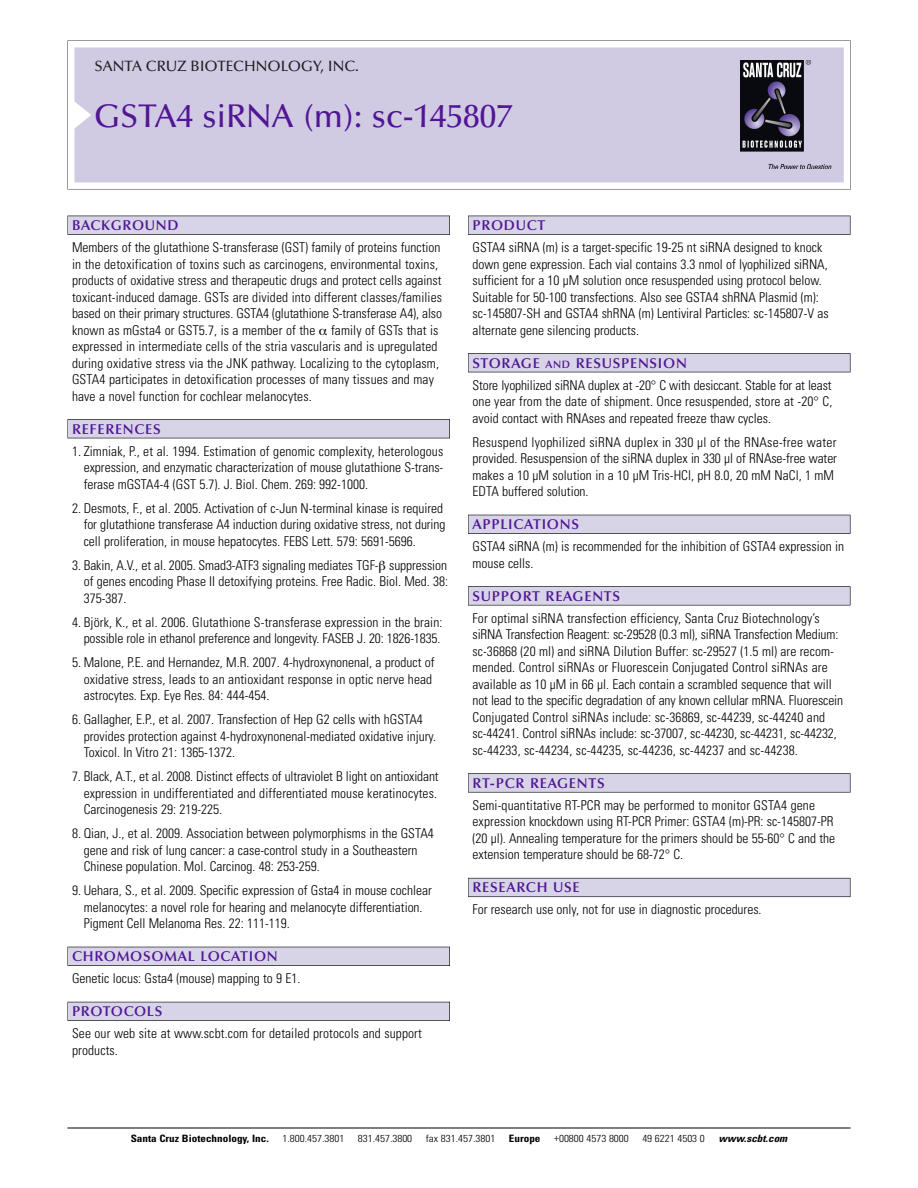
<style>
.page{position:relative;width:918px;height:1188px;background:#fff}
.page>*{position:absolute;margin:0;border:0;box-sizing:border-box;transform-origin:0 0}
.t1{font:500 33px "Optima";color:#511695}
.t2{font:500 15px "Optima";color:#231f20}
.t3{font:600 14.25px "Optima";letter-spacing:.05em;color:#511695}
.t4{font:300 condensed 13.5px/16.5px "Univers";color:#000}
.t5{font:300 condensed 10.2px "Univers";color:#000;scale:1.1 1}
.t6{font:700 condensed 10.2px "Univers";color:#000;scale:1.1 1}
.t7{font:italic 700 condensed 10.2px "Univers";color:#000;scale:1.1 1}
.s1{font-size:10.65px}
</style>
<div class="page">
<svg style="left:74px;top:41px;width:777px;height:148px"></svg>
<div style="left:74px;top:47px;width:770px;height:135px;background:#d1cae3"></div>
<img style="left:741px;top:60px;width:90px;height:108px">
<div style="left:68px;top:216px;width:382px;height:19px;background:#535256"></div>
<div style="left:68px;top:216px;width:381px;height:18px;background:#d7d4e8"></div>
<div style="left:68px;top:419px;width:382px;height:19px;background:#515155"></div>
<div style="left:68px;top:420px;width:381px;height:18px;background:#d7d4e8"></div>
<div style="left:68px;top:947px;width:382px;height:19px;background:#515057"></div>
<div style="left:68px;top:947px;width:381px;height:18px;background:#d7d4e8"></div>
<div style="left:68px;top:1002px;width:382px;height:19px;background:#535259"></div>
<div style="left:68px;top:1002px;width:381px;height:18px;background:#d7d4e8"></div>
<div style="left:468px;top:216px;width:382px;height:19px;background:#535256"></div>
<div style="left:468px;top:216px;width:382px;height:18px;background:#d7d4e8"></div>
<div style="left:468px;top:353px;width:382px;height:19px;background:#515155"></div>
<div style="left:468px;top:354px;width:382px;height:18px;background:#d7d4e8"></div>
<div style="left:468px;top:515px;width:382px;height:19px;background:#515057"></div>
<div style="left:468px;top:515px;width:382px;height:18px;background:#d7d4e8"></div>
<div style="left:468px;top:586px;width:382px;height:19px;background:#575659"></div>
<div style="left:468px;top:587px;width:382px;height:18px;background:#d7d4e8"></div>
<svg style="left:468px;top:773px;width:382px;height:20px"></svg>
<div style="left:468px;top:774px;width:382px;height:18px;background:#d7d4e8"></div>
<div style="left:468px;top:878px;width:382px;height:19px;background:#64626c"></div>
<div style="left:468px;top:878px;width:382px;height:18px;background:#d7d4e8"></div>
<hr style="left:68px;top:1128px;width:782px;height:1px;background:#000">
<p class="t2" style="left:94px;top:60px;width:266px">SANTA CRUZ BIOTECHNOLOGY, INC.</p>
<p class="t1" style="left:94px;top:102px;width:420px">GSTA4 siRNA (m): sc-145807</p>
<p class="t3" style="left:72px;top:219px;width:108px">BACKGROUND</p>
<p class="t4" style="left:72px;top:240px;width:372px">Members of the glutathione S-transferase (GST) family of proteins function in the detoxification of toxins such as carcinogens, environmental toxins, products of oxidative stress and therapeutic drugs and protect cells against toxicant-induced damage. GSTs are divided into different classes/families based on their primary structures. GSTA4 (glutathione S-transferase A4), also known as mGsta4 or GST5.7, is a member of the family of GSTs that is expressed in intermediate cells of the stria vascularis and is upregulated during oxidative stress via the JNK pathway. Localizing to the cytoplasm, GSTA4 participates in detoxification processes of many tissues and may have a novel function for cochlear melanocytes.</p>
<p class="t3" style="left:72px;top:423px;width:90px">REFERENCES</p>
<p class="t4" style="left:84px;top:444px;width:361px;text-align:justify;text-indent:-12px">1. Zimniak, P., et al. 1994. Estimation of genomic complexity, heterologous expression, and enzymatic characterization of mouse glutathione S-trans&shy;ferase mGSTA4-4 (GST 5.7). J. Biol. Chem. 269: 992-1000.</p>
<p class="t4" style="left:84px;top:501px;width:363px;text-indent:-12px">2. Desmots, F., et al. 2005. Activation of c-Jun N-terminal kinase is required for glutathione transferase A4 induction during oxidative stress, not during cell proliferation, in mouse hepatocytes. FEBS Lett. 579: 5691-5696.</p>
<p class="t4" style="left:84px;top:558px;width:366px;text-align:justify;text-indent:-12px">3. Bakin, A.V., et al. 2005. Smad3-ATF3 signaling mediates TGF- suppression of genes encoding Phase II detoxifying proteins. Free Radic. Biol. Med. 38:<br>375-387.</p>
<p class="t4" style="left:72px;top:615px;width:372px;text-align:right">4. Björk, K., et al. 2006. Glutathione S-transferase expression in the brain: possible role in ethanol preference and longevity. FASEB J. 20: 1826-1835.</p>
<p class="t4" style="left:84px;top:655px;width:352px;text-indent:-12px">5. Malone, P.E. and Hernandez, M.R. 2007. 4-hydroxynonenal, a product of oxidative stress, leads to an antioxidant response in optic nerve head astrocytes. Exp. Eye Res. 84: 444-454.</p>
<p class="t4" style="left:84px;top:712px;width:354px;text-indent:-12px">6. Gallagher, E.P., et al. 2007. Transfection of Hep G2 cells with hGSTA4 provides protection against 4-hydroxynonenal-mediated oxidative injury.<br>Toxicol. In Vitro 21: 1365-1372.</p>
<p class="t4" style="left:84px;top:769px;width:356px;text-align:justify;text-indent:-12px">7. Black, A.T., et al. 2008. Distinct effects of ultraviolet B light on antioxidant expression in undifferentiated and differentiated mouse keratinocytes.<br>Carcinogenesis 29: 219-225.</p>
<p class="t4" style="left:84px;top:826px;width:352px;text-indent:-12px">8. Qian, J., et al. 2009. Association between polymorphisms in the GSTA4 gene and risk of lung cancer: a case-control study in a Southeastern<br>Chinese population. Mol. Carcinog. 48: 253-259.</p>
<p class="t4" style="left:84px;top:883px;width:350px;text-indent:-12px">9. Uehara, S., et al. 2009. Specific expression of Gsta4 in mouse cochlear melanocytes: a novel role for hearing and melanocyte differentiation.<br>Pigment Cell Melanoma Res. 22: 111-119.</p>
<p class="t3" style="left:72px;top:950px;width:207px">CHROMOSOMAL LOCATION</p>
<p class="t4" style="left:72px;top:972px;width:230px">Genetic locus: Gsta4 (mouse) mapping to 9 E1.</p>
<p class="t3" style="left:72px;top:1005px;width:92px">PROTOCOLS</p>
<p class="t4" style="left:72px;top:1027px;width:351px">See our web site at www.scbt.com for detailed protocols and support products.</p>
<p class="t3" style="left:473px;top:219px;width:74px">PRODUCT</p>
<p class="t4" style="left:473px;top:240px;width:358px">GSTA4 siRNA (m) is a target-specific 19-25 nt siRNA designed to knock down gene expression. Each vial contains 3.3 nmol of lyophilized siRNA, sufficient for a 10 µM solution once resuspended using protocol below.<br>Suitable for 50-100 transfections. Also see GSTA4 shRNA Plasmid (m): sc-145807-SH and GSTA4 shRNA (m) Lentiviral Particles: sc-145807-V as alternate gene silencing products.</p>
<p class="t3" style="left:473px;top:357px;width:216px">STORAGE <span class="s1">AND</span> RESUSPENSION</p>
<p class="t4" style="left:473px;top:378px;width:361px;text-align:justify">Store lyophilized siRNA duplex at -20° C with desiccant. Stable for at least one year from the date of shipment. Once resuspended, store at -20° C, avoid contact with RNAses and repeated freeze thaw cycles.</p>
<p class="t4" style="left:473px;top:435px;width:366px">Resuspend lyophilized siRNA duplex in 330 µl of the RNAse-free water provided. Resuspension of the siRNA duplex in 330 µl of RNAse-free water makes a 10 µM solution in a 10 µM Tris-HCl, pH 8.0, 20 mM NaCl, 1 mM EDTA buffered solution.</p>
<p class="t3" style="left:473px;top:518px;width:108px">APPLICATIONS</p>
<p class="t4" style="left:473px;top:540px;width:373px">GSTA4 siRNA (m) is recommended for the inhibition of GSTA4 expression in mouse cells.</p>
<p class="t3" style="left:473px;top:590px;width:149px">SUPPORT REAGENTS</p>
<p class="t4" style="left:473px;top:611px;width:372px">For optimal siRNA transfection efficiency, Santa Cruz Biotechnology’s siRNA Transfection Reagent: sc-29528 (0.3 ml), siRNA Transfection Medium: sc-36868 (20 ml) and siRNA Dilution Buffer: sc-29527 (1.5 ml) are recom&shy;mended. Control siRNAs or Fluorescein Conjugated Control siRNAs are available as 10 µM in 66 µl. Each contain a scrambled sequence that will not lead to the specific degradation of any known cellular mRNA. Fluorescein Conjugated Control siRNAs include: sc-36869, sc-44239, sc-44240 and sc-44241. Control siRNAs include: sc-37007, sc-44230, sc-44231, sc-44232, sc-44233, sc-44234, sc-44235, sc-44236, sc-44237 and sc-44238.</p>
<p class="t3" style="left:473px;top:777px;width:134px">RT-PCR REAGENTS</p>
<p class="t4" style="left:473px;top:798px;width:364px">Semi-quantitative RT-PCR may be performed to monitor GSTA4 gene expression knockdown using RT-PCR Primer: GSTA4 (m)-PR: sc-145807-PR (20 µl). Annealing temperature for the primers should be 55-60° C and the extension temperature should be 68-72° C.</p>
<p class="t3" style="left:473px;top:882px;width:109px">RESEARCH USE</p>
<p class="t4" style="left:473px;top:903px;width:291px">For research use only, not for use in diagnostic procedures.</p>
<p class="t6" style="left:131px;top:1135px;width:127px">Santa Cruz Biotechnology, Inc.</p>
<p class="t5" style="left:282px;top:1135px;width:58px">1.800.457.3801</p>
<p class="t5" style="left:358px;top:1135px;width:51px">831.457.3800</p>
<p class="t5" style="left:426px;top:1135px;width:65px">fax 831.457.3801</p>
<p class="t6" style="left:509px;top:1135px;width:30px">Europe</p>
<p class="t5" style="left:554px;top:1135px;width:69px">+00800 4573 8000</p>
<p class="t5" style="left:642px;top:1135px;width:58px">49 6221 4503 0</p>
<p class="t7" style="left:719px;top:1135px;width:66px">www.scbt.com</p>
</div>
